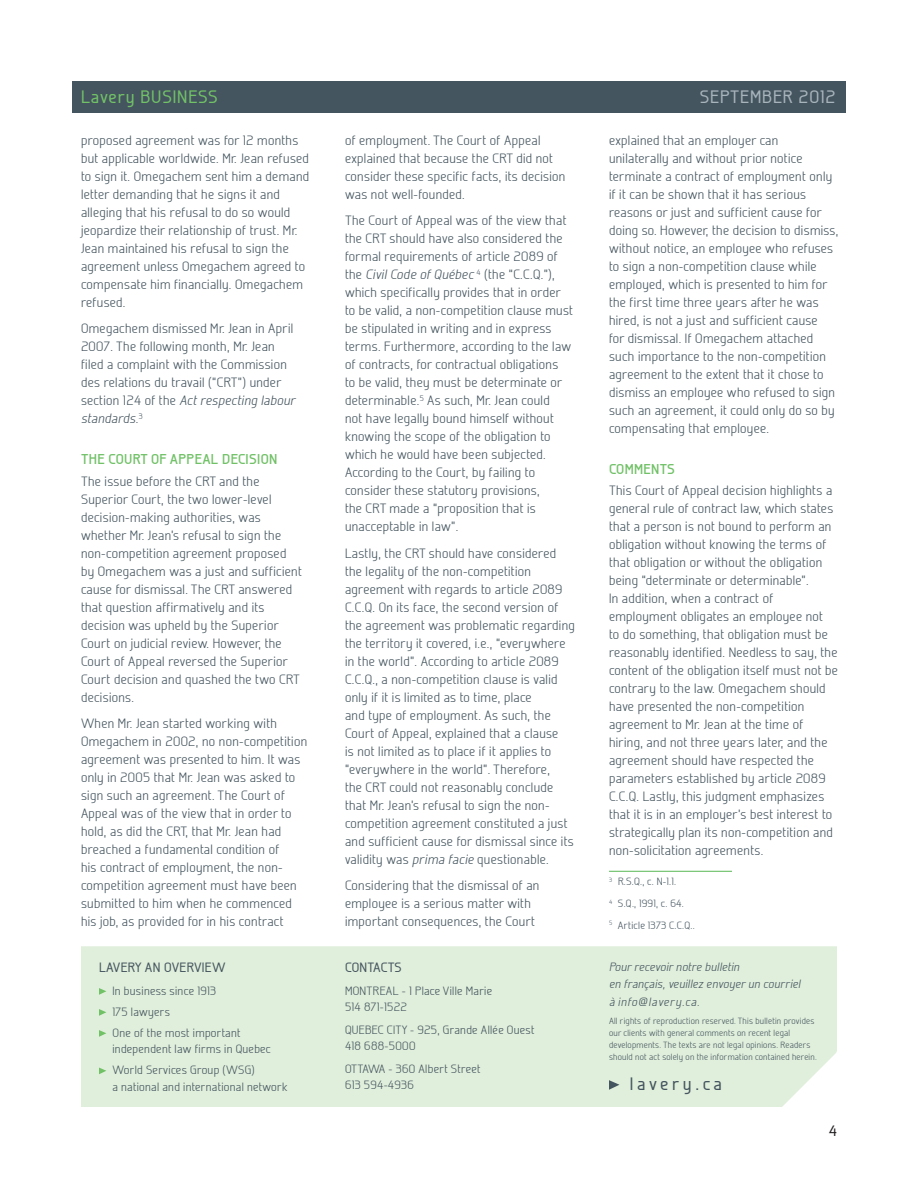
<style>
.page{position:relative;width:918px;height:1188px;background:#fff}
.page>*{position:absolute;margin:0;border:0;box-sizing:border-box;transform-origin:0 0}
.t1{font:500 18px "Galette";letter-spacing:.05em;color:#71c167}
.t2{font:500 18px "Galette";letter-spacing:.05em;color:#a8b4bc}
.t3{font:500 18px "Galette";letter-spacing:.2em;color:#45555f}
.t4{font:500 15px "Galette";color:#231f20}
.Titre_2{font:700 14.25px "Galette";letter-spacing:.025em;color:#71c167}
.Texte{font:300 13.5px/18px "Galette";letter-spacing:.025em;color:#45555f}
.t5{font:500 13.5px "Galette";letter-spacing:.025em;color:#45555f}
.t6{font:500 13.5px "Galette";letter-spacing:-.005em;color:#45555f}
.t7{font:300 12px/16.5px "Galette";letter-spacing:.025em;color:#45555f}
.t8{font:italic 300 12px/16.5px "Galette";letter-spacing:.025em;color:#45555f}
.t9{font:italic 300 12px "Galette";letter-spacing:.075em;color:#45555f}
.Note_de_bas_de_page{font:300 10.5px "Galette";letter-spacing:.025em;color:#45555f}
.t10{font:300 9px/12px "Galette";letter-spacing:.025em;color:#45555f}
.s1{font-style:italic}
</style>
<div class="page">
<div style="left:72px;top:81px;width:774px;height:31px;background:#45555f"></div>
<div style="left:81px;top:946px;width:756px;height:161px;background:#e0efdb"></div>
<svg style="left:609px;top:1080px;width:11px;height:10px"></svg>
<svg style="left:99px;top:988px;width:7px;height:7px"></svg>
<svg style="left:99px;top:1009px;width:7px;height:7px"></svg>
<svg style="left:99px;top:1030px;width:7px;height:7px"></svg>
<svg style="left:99px;top:1068px;width:7px;height:6px"></svg>
<hr style="left:609px;top:871px;width:123px;height:1px;background:#6bc067">
<h1 class="t1" style="left:81px;top:86px;width:138px">Lavery BUSINESS</h1>
<h1 class="t2" style="left:700px;top:86px;width:137px">SEPTEMBER 2012</h1>
<p class="Texte" style="left:81px;top:131px;width:230px">proposed agreement was for 12 months but applicable worldwide. Mr. Jean refused to sign it. Omegachem sent him a demand letter demanding that he signs it and alleging that his refusal to do so would jeopardize their relationship of trust. Mr.<br>Jean maintained his refusal to sign the agreement unless Omegachem agreed to compensate him financially. Omegachem refused.</p>
<p class="Texte" style="left:81px;top:320px;width:216px">Omegachem dismissed Mr. Jean in April 2007. The following month, Mr. Jean filed a complaint with the Commission des relations du travail (“CRT”) under section 124 of the <span class="s1">Act respecting labour standards</span>.<sup>3</sup></p>
<p class="Titre_2" style="left:81px;top:450px;width:198px">THE COURT OF APPEAL DECISION</p>
<p class="Texte" style="left:81px;top:472px;width:222px">The issue before the CRT and the Superior Court, the two lower-level decision-making authorities, was whether Mr. Jean’s refusal to sign the non-competition agreement proposed by Omegachem was a just and sufficient cause for dismissal. The CRT answered that question affirmatively and its decision was upheld by the Superior Court on judicial review. However, the Court of Appeal reversed the Superior Court decision and quashed the two CRT decisions.</p>
<p class="Texte" style="left:81px;top:714px;width:228px">When Mr. Jean started working with Omegachem in 2002, no non-competition agreement was presented to him. It was only in 2005 that Mr. Jean was asked to sign such an agreement. The Court of Appeal was of the view that in order to hold, as did the CRT, that Mr. Jean had breached a fundamental condition of<br>his contract of employment, the non&shy;competition agreement must have been submitted to him when he commenced his job, as provided for in his contract</p>
<p class="t5" style="left:99px;top:959px;width:128px">LAVERY AN OVERVIEW</p>
<p class="t7" style="left:112px;top:982px;width:105px">In business since 1913</p>
<p class="t7" style="left:112px;top:1003px;width:59px">175 lawyers</p>
<p class="t7" style="left:112px;top:1024px;width:160px">One of the most important independent law firms in Quebec</p>
<p class="t7" style="left:112px;top:1062px;width:177px">World Services Group (WSG)<br>a national and international network</p>
<p class="Texte" style="left:345px;top:131px;width:222px">of employment. The Court of Appeal explained that because the CRT did not consider these specific facts, its decision was not well-founded.</p>
<p class="Texte" style="left:345px;top:212px;width:230px">The Court of Appeal was of the view that the CRT should have also considered the formal requirements of article 2089 of the <span class="s1">Civil Code of Québec</span> <sup>4</sup> (the “C.C.Q.”), which specifically provides that in order to be valid, a non-competition clause must be stipulated in writing and in express terms. Furthermore, according to the law of contracts, for contractual obligations<br>to be valid, they must be determinate or determinable.<sup>5</sup> As such, Mr. Jean could<br>not have legally bound himself without knowing the scope of the obligation to which he would have been subjected.<br>According to the Court, by failing to consider these statutory provisions,<br>the CRT made a “proposition that is unacceptable in law”.</p>
<p class="Texte" style="left:345px;top:544px;width:231px">Lastly, the CRT should have considered the legality of the non-competition agreement with regards to article 2089<br>C.C.Q. On its face, the second version of the agreement was problematic regarding the territory it covered, i.e., “everywhere in the world”. According to article 2089<br>C.C.Q., a non-competition clause is valid only if it is limited as to time, place<br>and type of employment. As such, the Court of Appeal, explained that a clause<br>is not limited as to place if it applies to “everywhere in the world”. Therefore,<br>the CRT could not reasonably conclude that Mr. Jean’s refusal to sign the non&shy;competition agreement constituted a just and sufficient cause for dismissal since its validity was <span class="s1">prima facie</span> questionable.</p>
<p class="Texte" style="left:345px;top:876px;width:196px">Considering that the dismissal of an employee is a serious matter with important consequences, the Court</p>
<p class="t6" style="left:345px;top:959px;width:58px">CONTACTS</p>
<p class="t7" style="left:345px;top:982px;width:149px">MONTREAL - 1 Place Ville Marie<br>514 871-1522</p>
<p class="t7" style="left:345px;top:1021px;width:191px">QUEBEC CITY - 925, Grande Allée Ouest<br>418 688-5000</p>
<p class="t7" style="left:345px;top:1060px;width:137px">OTTAWA - 360 Albert Street<br>613 594-4936</p>
<p class="Texte" style="left:609px;top:131px;width:231px">explained that an employer can unilaterally and without prior notice terminate a contract of employment only if it can be shown that it has serious reasons or just and sufficient cause for doing so. However, the decision to dismiss, without notice, an employee who refuses to sign a non-competition clause while employed, which is presented to him for the first time three years after he was hired, is not a just and sufficient cause<br>for dismissal. If Omegachem attached such importance to the non-competition agreement to the extent that it chose to dismiss an employee who refused to sign such an agreement, it could only do so by compensating that employee.</p>
<p class="Titre_2" style="left:609px;top:460px;width:67px">COMMENTS</p>
<p class="Texte" style="left:609px;top:482px;width:231px">This Court of Appeal decision highlights a general rule of contract law, which states that a person is not bound to perform an obligation without knowing the terms of that obligation or without the obligation being “determinate or determinable”.<br>In addition, when a contract of employment obligates an employee not<br>to do something, that obligation must be reasonably identified. Needless to say, the content of the obligation itself must not be contrary to the law. Omegachem should have presented the non-competition agreement to Mr. Jean at the time of hiring, and not three years later, and the agreement should have respected the parameters established by article 2089<br>C.C.Q. Lastly, this judgment emphasizes that it is in an employer’s best interest to strategically plan its non-competition and non-solicitation agreements.</p>
<p class="Note_de_bas_de_page" style="left:609px;top:875px;width:69px"><sup>3</sup> R.S.Q., c. N-1.1.</p>
<p class="Note_de_bas_de_page" style="left:609px;top:897px;width:76px"><sup>4</sup> S.Q., 1991, c. 64.</p>
<p class="Note_de_bas_de_page" style="left:609px;top:919px;width:87px"><sup>5</sup> Article 1373 C.C.Q..</p>
<p class="t8" style="left:609px;top:959px;width:193px">Pour recevoir notre bulletin<br>en français, veuillez envoyer un courriel</p>
<p class="t9" style="left:609px;top:994px;width:92px">à info@lavery.ca.</p>
<p class="t10" style="left:609px;top:1015px;width:209px">All rights of reproduction reserved. This bulletin provides our clients with general comments on recent legal developments. The texts are not legal opinions. Readers should not act solely on the information contained herein.</p>
<p class="t3" style="left:630px;top:1072px;width:94px">lavery.ca</p>
<p class="t4" style="left:829px;top:1122px;width:10px">4</p>
</div>
